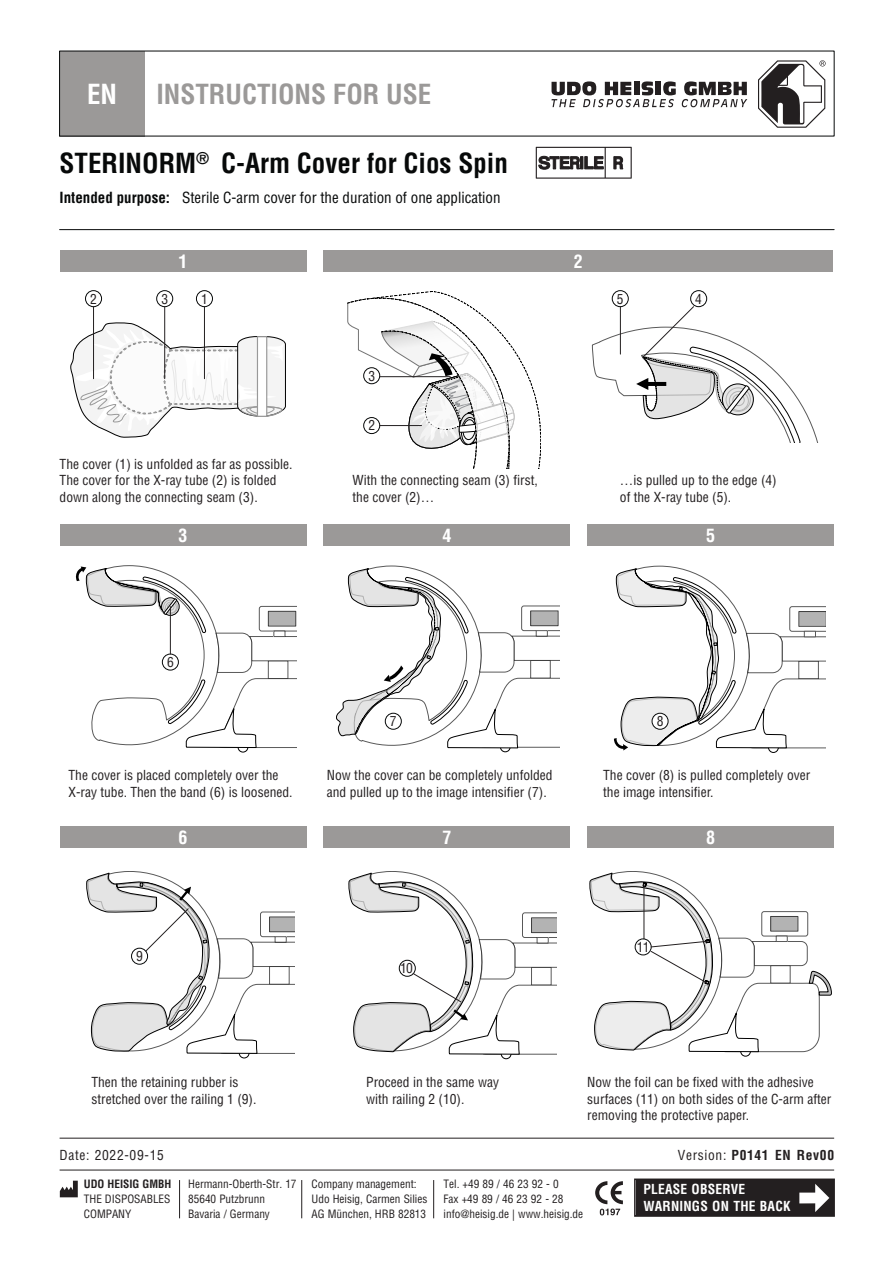
<style>
.page{position:relative;width:894px;height:1263px;background:#fff}
.page>*{position:absolute;margin:0;border:0;box-sizing:border-box;transform-origin:0 0}
.t1{font:700 condensed 27px "Helvetica";color:#070909}
.t2{font:700 condensed 27px "Helvetica";color:#9b9998}
.t3{font:700 condensed 27px "Helvetica";color:#fff}
.t4{font:700 condensed 18px "Helvetica";color:#fff}
.t5{font:condensed 15px "Helvetica";color:#070909}
.t6{font:condensed 13.5px/16.5px "Helvetica";color:#231f20}
.t7{font:700 condensed 13.5px/16.5px "Helvetica";letter-spacing:.015em;color:#fff}
.t8{font:700 condensed 13.5px "Helvetica";letter-spacing:.05em;color:#231f20}
.t9{font:condensed 13.5px "Helvetica";letter-spacing:.05em;color:#231f20}
.t10{font:condensed 11.25px/15px "Helvetica";color:#231f20}
.t11{font:700 condensed 11.25px "Helvetica";color:#231f20}
.s1{font-weight:700}
.s2{font-weight:400}
</style>
<div class="page">
<div style="left:60px;top:51px;width:85px;height:85px;background:#9b9998"></div>
<svg style="left:551px;top:81px;width:124px;height:26px"></svg>
<svg style="left:681px;top:81px;width:66px;height:26px"></svg>
<svg style="left:758px;top:60px;width:67px;height:68px"></svg>
<div style="left:635px;top:1180px;width:198px;height:35px;background:#231f20"></div>
<div style="left:634px;top:1178px;width:200px;height:39px;border:2px solid #231f20"></div>
<svg style="left:595px;top:1181px;width:27px;height:34px"></svg>
<div style="left:60px;top:1180px;width:18px;height:19px;background:#b3b1b2"></div>
<svg style="left:60px;top:1181px;width:18px;height:16px"></svg>
<hr style="left:179px;top:1180px;width:1px;height:38px;background:#231f20">
<hr style="left:301px;top:1180px;width:1px;height:38px;background:#231f20">
<hr style="left:433px;top:1180px;width:1px;height:38px;background:#231f20">
<svg style="left:799px;top:1184px;width:30px;height:28px"></svg>
<hr style="left:60px;top:1170px;width:773px;height:1px;background:#231f20">
<hr style="left:60px;top:1138px;width:773px;height:1px;background:#231f20">
<svg style="left:347px;top:291px;width:193px;height:177px"></svg>
<div style="left:238px;top:742px;width:10px;height:10px;background:#fff;border:1px solid #000;border-radius:50%"></div>
<svg style="left:76px;top:565px;width:220px;height:183px"></svg>
<svg style="left:500px;top:742px;width:10px;height:10px"></svg>
<svg style="left:336px;top:566px;width:223px;height:182px"></svg>
<svg style="left:614px;top:566px;width:211px;height:187px"></svg>
<div style="left:239px;top:1048px;width:10px;height:10px;background:#fff;border:1px solid #000;border-radius:50%"></div>
<div style="left:500px;top:1049px;width:11px;height:10px;background:#fff;border:1px solid #000;border-radius:50%"></div>
<svg style="left:740px;top:1046px;width:10px;height:10px"></svg>
<svg style="left:70px;top:323px;width:216px;height:115px"></svg>
<div style="left:257px;top:336px;width:10px;height:81px;background:#fff;border:1px solid #999"></div>
<hr style="left:60px;top:229px;width:773px;height:1px;background:#070909">
<svg style="left:535px;top:147px;width:96px;height:32px"></svg>
<div style="left:611px;top:290px;width:17px;height:17px;border:1px solid #070909;border-radius:50%"></div>
<div style="left:162px;top:654px;width:17px;height:16px;border:1px solid #070909;border-radius:50%"></div>
<div style="left:385px;top:713px;width:16px;height:17px;border:1px solid #070909;border-radius:50%"></div>
<div style="left:651px;top:713px;width:17px;height:17px;background:#fff;border:1px solid #070909;border-radius:50%"></div>
<div style="left:690px;top:290px;width:16px;height:17px;border:1px solid #070909;border-radius:50%"></div>
<div style="left:196px;top:290px;width:17px;height:17px;border:1px solid #070909;border-radius:50%"></div>
<div style="left:156px;top:290px;width:17px;height:17px;border:1px solid #070909;border-radius:50%"></div>
<div style="left:363px;top:367px;width:17px;height:17px;border:1px solid #070909;border-radius:50%"></div>
<div style="left:85px;top:290px;width:17px;height:17px;border:1px solid #070909;border-radius:50%"></div>
<div style="left:363px;top:417px;width:17px;height:17px;border:1px solid #070909;border-radius:50%"></div>
<hr style="left:379px;top:376px;width:71px;height:1px;background:#231f20">
<hr style="left:379px;top:425px;width:42px;height:1px;background:#231f20">
<hr style="left:204px;top:307px;width:1px;height:72px;background:#231f20">
<hr style="left:164px;top:307px;width:1px;height:72px;background:#231f20">
<hr style="left:93px;top:307px;width:1px;height:72px;background:#231f20">
<div style="left:60px;top:251px;width:246px;height:21px;background:#9b9998"></div>
<div style="left:323px;top:251px;width:510px;height:21px;background:#9b9998"></div>
<div style="left:60px;top:827px;width:246px;height:21px;background:#9b9998"></div>
<div style="left:587px;top:827px;width:246px;height:21px;background:#9b9998"></div>
<div style="left:323px;top:827px;width:247px;height:21px;background:#9b9998"></div>
<div style="left:60px;top:524px;width:246px;height:21px;background:#9b9998"></div>
<div style="left:587px;top:524px;width:246px;height:21px;background:#9b9998"></div>
<div style="left:323px;top:524px;width:247px;height:21px;background:#9b9998"></div>
<hr style="left:170px;top:607px;width:1px;height:47px;background:#231f20">
<svg style="left:591px;top:306px;width:227px;height:136px"></svg>
<svg style="left:86px;top:871px;width:208px;height:183px"></svg>
<svg style="left:348px;top:871px;width:208px;height:184px"></svg>
<svg style="left:589px;top:871px;width:242px;height:181px"></svg>
<h1 class="t3" style="left:87px;top:77px;width:31px">EN</h1>
<h1 class="t2" style="left:156px;top:77px;width:276px">INSTRUCTIONS FOR USE</h1>
<h1 class="t1" style="left:60px;top:146px;width:449px">STERINORM<sup>®</sup> C-Arm Cover for Cios Spin</h1>
<p class="t5" style="left:60px;top:188px;width:442px"><span class="s1">Intended purpose:</span> Sterile C-arm cover for the duration of one application</p>
<p class="t6" style="left:90px;top:290px;width:8px">2</p>
<h2 class="t4" style="left:178px;top:250px;width:10px">1</h2>
<h2 class="t4" style="left:573px;top:250px;width:10px">2</h2>
<p class="t6" style="left:161px;top:290px;width:8px">3</p>
<p class="t6" style="left:201px;top:290px;width:8px">1</p>
<p class="t6" style="left:695px;top:290px;width:8px">4</p>
<p class="t6" style="left:616px;top:290px;width:8px">5</p>
<p class="t6" style="left:368px;top:367px;width:8px">3</p>
<p class="t6" style="left:368px;top:417px;width:8px">2</p>
<p class="t6" style="left:60px;top:456px;width:234px">The cover (1) is unfolded as far as possible.<br>The cover for the X-ray tube (2) is folded down along the connecting seam (3).</p>
<p class="t6" style="left:352px;top:472px;width:187px">With the connecting seam (3) first, the cover (2)…</p>
<p class="t6" style="left:619px;top:472px;width:158px">…is pulled up to the edge (4) of the X-ray tube (5).</p>
<h2 class="t4" style="left:178px;top:524px;width:10px">3</h2>
<h2 class="t4" style="left:442px;top:524px;width:10px">4</h2>
<h2 class="t4" style="left:706px;top:524px;width:10px">5</h2>
<p class="t6" style="left:167px;top:654px;width:8px">6</p>
<p class="t6" style="left:68px;top:767px;width:225px">The cover is placed completely over the<br>X-ray tube. Then the band (6) is loosened.</p>
<p class="t6" style="left:390px;top:713px;width:8px">7</p>
<p class="t6" style="left:656px;top:713px;width:8px">8</p>
<p class="t6" style="left:327px;top:767px;width:227px">Now the cover can be completely unfolded and pulled up to the image intensifier (7).</p>
<p class="t6" style="left:603px;top:767px;width:208px">The cover (8) is pulled completely over the image intensifier.</p>
<h2 class="t4" style="left:178px;top:826px;width:10px">6</h2>
<h2 class="t4" style="left:442px;top:826px;width:10px">7</h2>
<h2 class="t4" style="left:706px;top:826px;width:10px">8</h2>
<p class="t6" style="left:136px;top:948px;width:8px">9</p>
<p class="t6" style="left:400px;top:960px;width:14px">10</p>
<p class="t6" style="left:636px;top:938px;width:14px">11</p>
<p class="t6" style="left:91px;top:1074px;width:166px">Then the retaining rubber is stretched over the railing 1 (9).</p>
<p class="t9" style="left:60px;top:1147px;width:106px">Date: 2022-09-15</p>
<p class="t6" style="left:366px;top:1074px;width:134px">Proceed in the same way with railing 2 (10).</p>
<p class="t6" style="left:587px;top:1074px;width:245px">Now the foil can be fixed with the adhesive surfaces (11) on both sides of the C-arm after removing the protective paper.</p>
<p class="t8" style="left:677px;top:1147px;width:158px"><span class="s2">Version:</span> P0141 EN Rev00</p>
<p class="t11" style="left:84px;top:1177px;width:89px">UDO HEISIG GMBH</p>
<p class="t10" style="left:84px;top:1192px;width:88px">THE DISPOSABLES<br>COMPANY</p>
<p class="t10" style="left:188px;top:1177px;width:110px">Hermann-Oberth-Str. 17<br>85640 Putzbrunn<br>Bavaria / Germany</p>
<p class="t10" style="left:443px;top:1177px;width:141px">Tel. +49 89 / 46 23 92 - 0<br>Fax +49 89 / 46 23 92 - 28 info@heisig.de | www.heisig.de</p>
<p class="t10" style="left:311px;top:1177px;width:117px">Company management:<br>Udo Heisig, Carmen Silies<br>AG München, HRB 82813</p>
<p class="t7" style="left:643px;top:1181px;width:149px">PLEASE OBSERVE<br>WARNINGS ON THE BACK</p>
</div>
